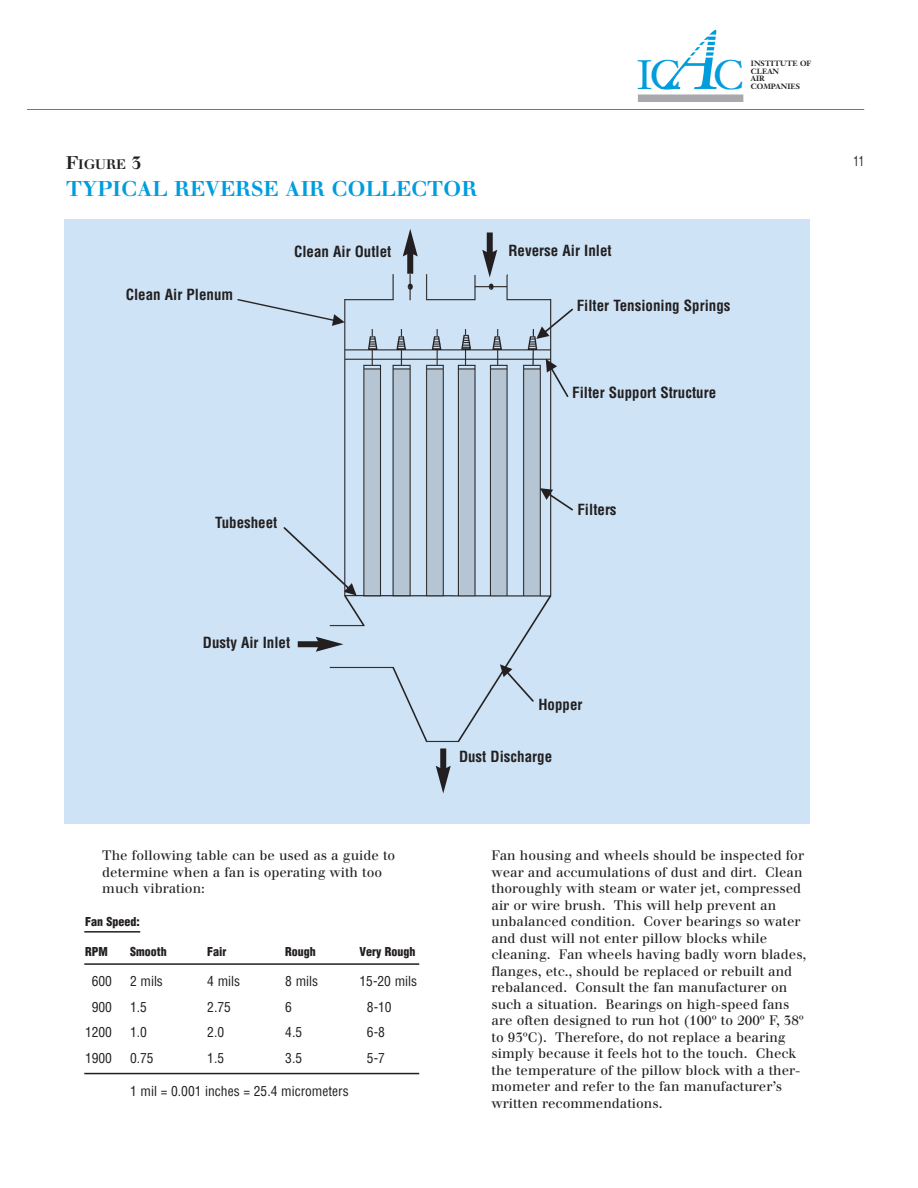
<style>
.page{position:relative;width:918px;height:1188px;background:#fff}
.page>*{position:absolute;margin:0;border:0;box-sizing:border-box;transform-origin:0 0}
.t1{font:40.5px "Janson Text";color:#009ddd}
.t2{font:700 21px "Walbaum";color:#009ddd}
.t3{font:700 condensed 15px "Helvetica";color:#231f20}
.t4{font:13.5px/16.5px "Walbaum";color:#231f20}
.t5{font:condensed 13.5px "Helvetica";color:#231f20}
.t6{font:700 13.5px "Walbaum";color:#231f20}
.t7{font:condensed 13.5px "Helvetica";color:#231f20;scale:.8 1}
.t8{font:900 condensed 12px "Helvetica";color:#231f20}
.t9{font:700 7.5px/7.8px "Janson Text";color:#231f20}
.s1{font-style:italic;font-size:81px}
.s2{font-size:18px}
</style>
<div class="page">
<hr style="left:84px;top:931px;width:56px;height:2px;background:#231f20">
<hr style="left:84px;top:963px;width:335px;height:2px;background:#231f20">
<hr style="left:84px;top:1073px;width:335px;height:1px;background:#231f20">
<div style="left:638px;top:94px;width:105px;height:8px;background:#a7a9ac"></div>
<hr style="left:27px;top:109px;width:837px;height:1px;background:#009ddd">
<img style="left:101px;top:219px;width:653px;height:605px">
<div style="left:65px;top:219px;width:36px;height:605px;background:#cee4f6"></div>
<div style="left:754px;top:219px;width:56px;height:605px;background:#cee4f6"></div>
<div style="left:70px;top:287px;width:165px;height:22px;background:#cee4f6"></div>
<div style="left:229px;top:244px;width:164px;height:22px;background:#cee4f6"></div>
<div style="left:506px;top:243px;width:164px;height:22px;background:#cee4f6"></div>
<div style="left:575px;top:298px;width:177px;height:22px;background:#cee4f6"></div>
<div style="left:571px;top:386px;width:164px;height:21px;background:#cee4f6"></div>
<div style="left:576px;top:502px;width:164px;height:22px;background:#cee4f6"></div>
<div style="left:537px;top:697px;width:164px;height:21px;background:#cee4f6"></div>
<div style="left:133px;top:504px;width:146px;height:44px;background:#cee4f6"></div>
<div style="left:140px;top:633px;width:205px;height:27px;background:#cee4f6"></div>
<div style="left:298px;top:641px;width:23px;height:6px;background:#231f20"></div>
<svg style="left:316px;top:637px;width:28px;height:15px"></svg>
<div style="left:458px;top:749px;width:164px;height:22px;background:#cee4f6"></div>
<div style="left:430px;top:746px;width:27px;height:41px;background:#cee4f6"></div>
<div style="left:440px;top:748px;width:6px;height:23px;background:#231f20"></div>
<svg style="left:436px;top:766px;width:15px;height:27px"></svg>
<div style="left:473px;top:237px;width:34px;height:37px;background:#cee4f6"></div>
<div style="left:487px;top:232px;width:6px;height:23px;background:#231f20"></div>
<svg style="left:482px;top:250px;width:15px;height:28px"></svg>
<div style="left:393px;top:232px;width:34px;height:37px;background:#cee4f6"></div>
<div style="left:407px;top:251px;width:6px;height:23px;background:#231f20"></div>
<svg style="left:403px;top:229px;width:15px;height:27px"></svg>
<h1 class="t1" style="left:637px;top:58px;width:108px">I C<span class="s1">A</span>C</h1>
<p class="t9" style="left:751px;top:60px;width:62px">INSTITUTE OF<br>CLEAN<br>AIR<br>COMPANIES</p>
<p class="t6" style="left:66px;top:159px;width:77px"><span class="s2">F</span>IGURE <span class="s2">3</span></p>
<h2 class="t2" style="left:66px;top:181px;width:412px">TYPICAL REVERSE AIR COLLECTOR</h2>
<p class="t3" style="left:126px;top:289px;width:109px">Clean Air Plenum</p>
<p class="t3" style="left:294px;top:245px;width:99px">Clean Air Outlet</p>
<p class="t3" style="left:508px;top:244px;width:105px">Reverse Air Inlet</p>
<p class="t3" style="left:577px;top:299px;width:155px">Filter Tensioning Springs</p>
<p class="t3" style="left:572px;top:387px;width:146px">Filter Support Structure</p>
<p class="t3" style="left:215px;top:516px;width:64px">Tubesheet</p>
<p class="t3" style="left:578px;top:504px;width:41px">Filters</p>
<p class="t7" style="left:853px;top:156px;width:15px">11</p>
<p class="t3" style="left:203px;top:636px;width:89px">Dusty Air Inlet</p>
<p class="t4" style="left:102px;top:849px;width:295px">The following table can be used as a guide to determine when a fan is operating with too much vibration:</p>
<p class="t8" style="left:85px;top:917px;width:56px">Fan Speed:</p>
<p class="t8" style="left:85px;top:947px;width:24px">RPM</p>
<p class="t8" style="left:130px;top:947px;width:38px">Smooth</p>
<p class="t8" style="left:207px;top:947px;width:21px">Fair</p>
<p class="t8" style="left:285px;top:947px;width:32px">Rough</p>
<p class="t8" style="left:360px;top:947px;width:57px">Very Rough</p>
<p class="t5" style="left:92px;top:976px;width:22px">600</p>
<p class="t5" style="left:130px;top:976px;width:34px">2 mils</p>
<p class="t5" style="left:207px;top:976px;width:34px">4 mils</p>
<p class="t5" style="left:285px;top:976px;width:34px">8 mils</p>
<p class="t5" style="left:360px;top:976px;width:59px">15-20 mils</p>
<p class="t5" style="left:92px;top:1002px;width:22px">900</p>
<p class="t5" style="left:130px;top:1002px;width:18px">1.5</p>
<p class="t5" style="left:207px;top:1002px;width:25px">2.75</p>
<p class="t5" style="left:285px;top:1002px;width:8px">6</p>
<p class="t5" style="left:367px;top:1002px;width:26px">8-10</p>
<p class="t5" style="left:85px;top:1027px;width:28px">1200</p>
<p class="t5" style="left:130px;top:1027px;width:18px">1.0</p>
<p class="t5" style="left:207px;top:1027px;width:18px">2.0</p>
<p class="t5" style="left:285px;top:1027px;width:18px">4.5</p>
<p class="t5" style="left:367px;top:1027px;width:19px">6-8</p>
<p class="t5" style="left:85px;top:1053px;width:28px">1900</p>
<p class="t5" style="left:130px;top:1053px;width:25px">0.75</p>
<p class="t5" style="left:207px;top:1053px;width:18px">1.5</p>
<p class="t5" style="left:285px;top:1053px;width:18px">3.5</p>
<p class="t5" style="left:367px;top:1053px;width:19px">5-7</p>
<p class="t5" style="left:130px;top:1086px;width:220px">1 mil = 0.001 inches = 25.4 micrometers</p>
<p class="t3" style="left:538px;top:698px;width:46px">Hopper</p>
<p class="t3" style="left:459px;top:751px;width:95px">Dust Discharge</p>
<p class="t4" style="left:492px;top:849px;width:316px">Fan housing and wheels should be inspected for wear and accumulations of dust and dirt. Clean thoroughly with steam or water jet, compressed air or wire brush. This will help prevent an unbalanced condition. Cover bearings so water and dust will not enter pillow blocks while cleaning. Fan wheels having badly worn blades, flanges, etc., should be replaced or rebuilt and rebalanced. Consult the fan manufacturer on such a situation. Bearings on high-speed fans are often designed to run hot (100º to 200º F, 38º to 93ºC). Therefore, do not replace a bearing simply because it feels hot to the touch. Check the temperature of the pillow block with a ther&shy;mometer and refer to the fan manufacturer’s written recommendations.</p>
</div>
